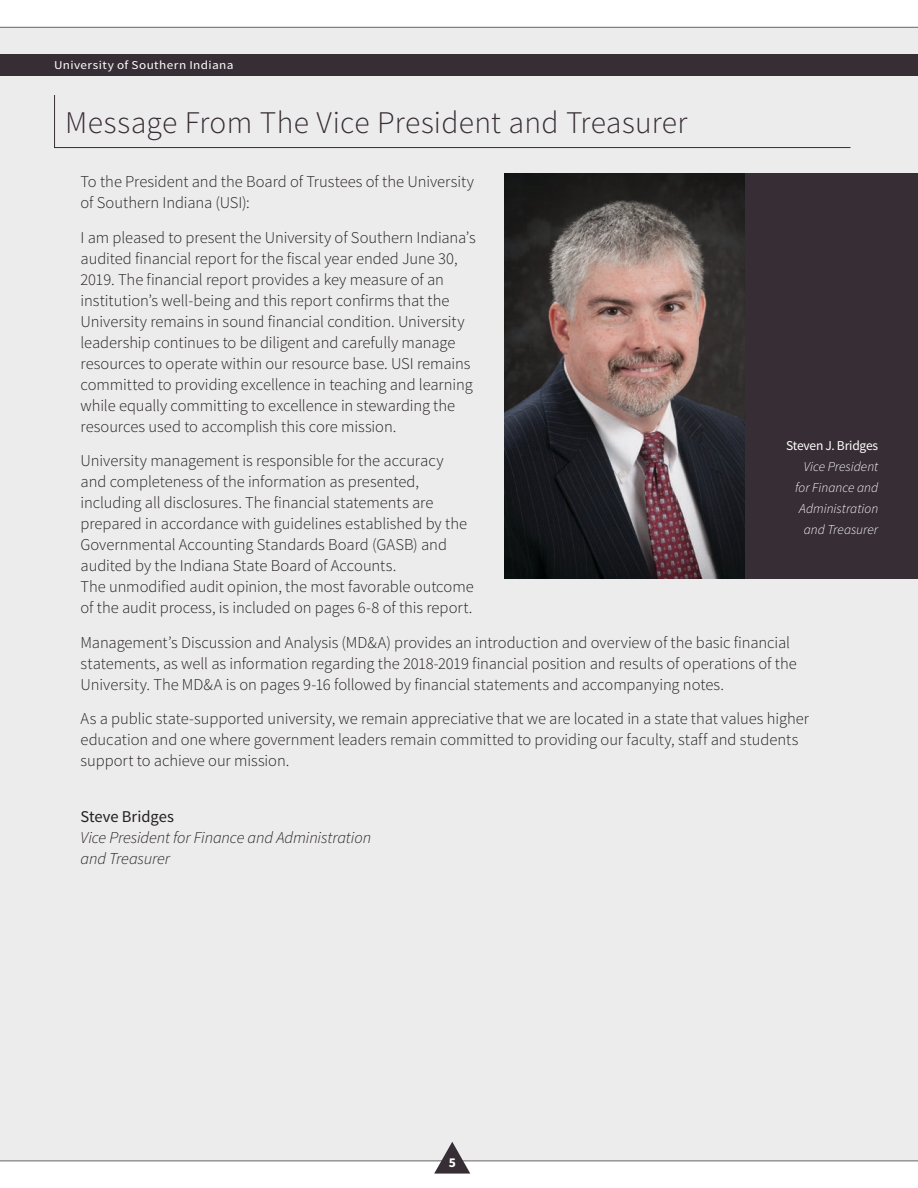
<style>
.page{position:relative;width:918px;height:1188px;background:#fff}
.page>*{position:absolute;margin:0;border:0;box-sizing:border-box;transform-origin:0 0}
.t1{font:300 31.5px "Source Sans Pro";letter-spacing:.005em;color:#372d34}
.t2{font:300 16.5px/21px "Source Sans Pro";letter-spacing:-.005em;color:#231f20}
.t3{font:italic 300 16.5px/21px "Source Sans Pro";letter-spacing:-.01em;color:#231f20}
.t4{font:16.5px "Source Sans Pro";letter-spacing:-.005em;color:#231f20}
.t5{font:italic 300 13.5px/21px "Source Sans Pro";color:#fff;text-align:right}
.t6{font:13.5px "Source Sans Pro";letter-spacing:-.025em;color:#fff}
.t7{font:700 13.5px "Source Sans Pro";color:#fff}
.t8{font:12px "Source Sans Pro";letter-spacing:.03em;color:#fff;scale:1.1 1}
</style>
<div class="page">
<div style="left:0;top:27px;width:918px;height:1134px;background:#edeced"></div>
<div style="left:0;top:54px;width:918px;height:22px;background:#372d34"></div>
<hr style="left:0;top:1161px;width:918px;height:1px;background:#6a6369">
<svg style="left:434px;top:1142px;width:36px;height:32px"></svg>
<hr style="left:0;top:27px;width:918px;height:1px;background:#6a6369">
<svg style="left:54px;top:95px;width:797px;height:53px"></svg>
<img style="left:505px;top:173px;width:241px;height:405px">
<div style="left:746px;top:173px;width:172px;height:405px;background:#372d34"></div>
<p class="t8" style="left:54px;top:58px;width:165px">University of Southern Indiana</p>
<h1 class="t1" style="left:65px;top:103px;width:624px">Message From The Vice President and Treasurer</h1>
<p class="t2" style="left:81px;top:171px;width:395px">To the President and the Board of Trustees of the University of Southern Indiana (USI):</p>
<p class="t2" style="left:81px;top:227px;width:397px">I am pleased to present the University of Southern Indiana’s audited financial report for the fiscal year ended June 30, 2019. The financial report provides a key measure of an institution’s well-being and this report confirms that the University remains in sound financial condition. University leadership continues to be diligent and carefully manage resources to operate within our resource base. USI remains committed to providing excellence in teaching and learning while equally committing to excellence in stewarding the resources used to accomplish this core mission.</p>
<p class="t2" style="left:81px;top:450px;width:395px">University management is responsible for the accuracy<br>and completeness of the information as presented, including all disclosures. The financial statements are prepared in accordance with guidelines established by the Governmental Accounting Standards Board (GASB) and audited by the Indiana State Board of Accounts.<br>The unmodified audit opinion, the most favorable outcome of the audit process, is included on pages 6-8 of this report.</p>
<p class="t2" style="left:81px;top:632px;width:718px">Management’s Discussion and Analysis (MD&amp;A) provides an introduction and overview of the basic financial statements, as well as information regarding the 2018-2019 financial position and results of operations of the<br>University. The MD&amp;A is on pages 9-16 followed by financial statements and accompanying notes.</p>
<p class="t2" style="left:81px;top:708px;width:730px">As a public state-supported university, we remain appreciative that we are located in a state that values higher education and one where government leaders remain committed to providing our faculty, staff and students support to achieve our mission.</p>
<p class="t6" style="left:786px;top:437px;width:94px">Steven J. Bridges</p>
<p class="t5" style="left:795px;top:456px;width:85px">Vice President for Finance and<br>Administration and Treasurer</p>
<p class="t4" style="left:81px;top:806px;width:95px">Steve Bridges</p>
<p class="t3" style="left:81px;top:827px;width:292px">Vice President for Finance and Administration and Treasurer</p>
<p class="t7" style="left:449px;top:1154px;width:9px">5</p>
</div>
